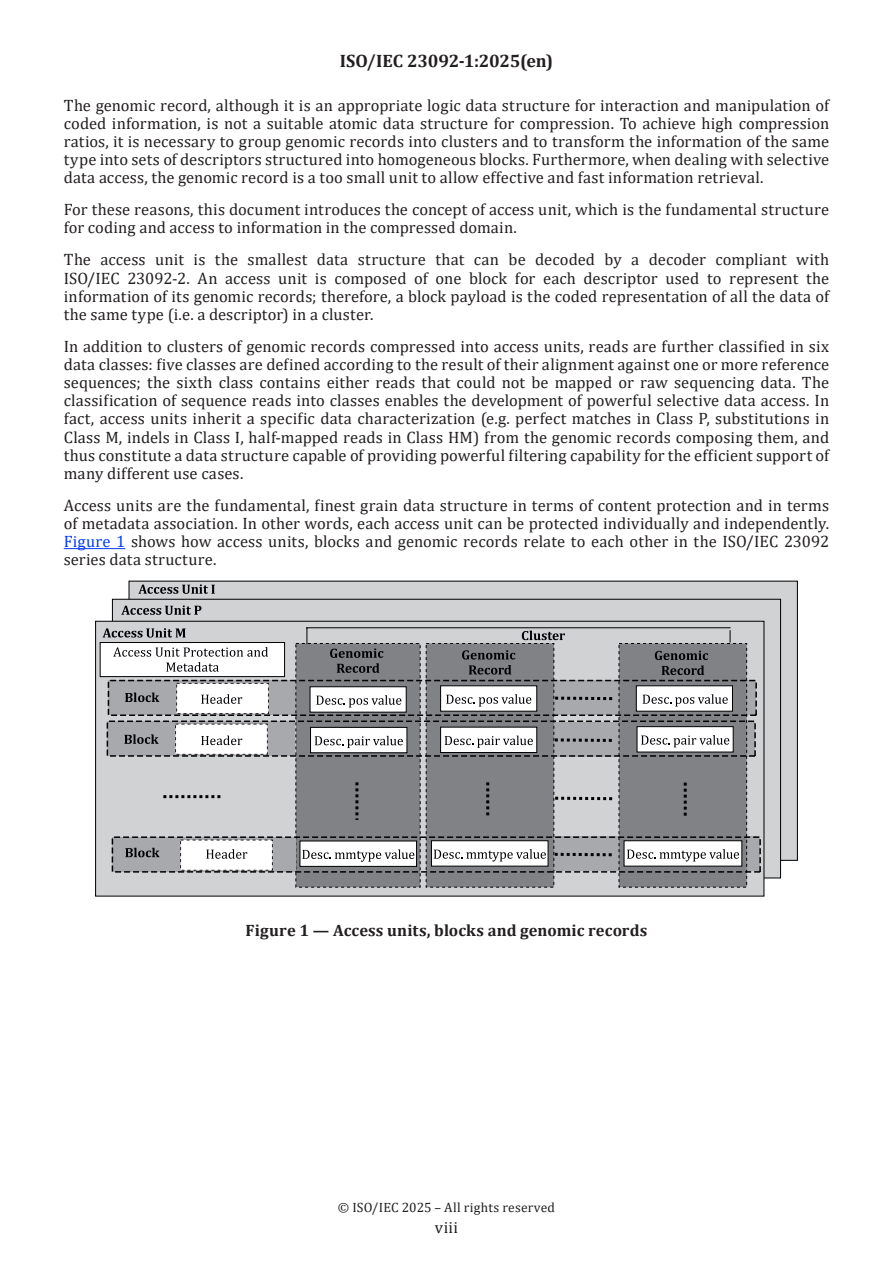
<style>
.page{position:relative;width:893px;height:1263px;background:#fff}
.page>*{position:absolute;margin:0;border:0;box-sizing:border-box;transform-origin:0 0}
.t1{font:700 18px "Cambria";letter-spacing:-.01em;color:#231f20}
.Body_Text{font:16.5px/18.1px "Cambria";letter-spacing:.005em;color:#231f20;text-align:justify}
.Figure_title{font:700 16.5px "Cambria";letter-spacing:.01em;color:#231f20}
.t2{font:13.5px "Cambria";letter-spacing:.015em;color:#231f20}
.s1{color:#053cf5}
</style>
<div class="page">
<hr style="left:64px;top:548px;width:61px;height:1px;background:#053cf5">
<div style="left:129px;top:581px;width:668px;height:279px;background:#d1d2d4"></div>
<div style="left:112px;top:599px;width:669px;height:279px;background:#d1d2d4;border:1px solid #000001"></div>
<div style="left:96px;top:621px;width:668px;height:275px;background:#d1d2d4"></div>
<div style="left:95px;top:621px;width:669px;height:275px;border:1px solid #000001"></div>
<div style="left:108px;top:680px;width:188px;height:35px;background:#a8a9ad"></div>
<div style="left:554px;top:680px;width:202px;height:35px;background:#a8a9ad"></div>
<div style="left:554px;top:836px;width:206px;height:35px;background:#a8a9ad"></div>
<div style="left:552px;top:722px;width:202px;height:34px;background:#a8a9ad"></div>
<div style="left:100px;top:642px;width:185px;height:35px;background:#fff;border:1px solid #000001"></div>
<div style="left:295px;top:643px;width:126px;height:244px;background:#808285"></div>
<div style="left:426px;top:643px;width:128px;height:244px;background:#808285;border:1px dashed #000001"></div>
<div style="left:619px;top:643px;width:128px;height:244px;background:#808285;border:1px dashed #000001"></div>
<div style="left:176px;top:683px;width:93px;height:31px;background:#fff;border:1px dashed #231f20"></div>
<div style="left:310px;top:686px;width:97px;height:26px;background:#fff;border:1px solid #000001"></div>
<div style="left:440px;top:685px;width:97px;height:26px;background:#fff;border:1px solid #000001"></div>
<div style="left:636px;top:685px;width:97px;height:26px;background:#fff;border:1px solid #000001"></div>
<div style="left:637px;top:726px;width:97px;height:26px;background:#fff;border:1px solid #000001"></div>
<div style="left:300px;top:841px;width:117px;height:26px;background:#fff;border:1px solid #000001"></div>
<div style="left:624px;top:840px;width:118px;height:26px;background:#fff"></div>
<hr style="left:306px;top:627px;width:424px;height:1px;background:#000001">
<svg style="left:306px;top:628px;width:1px;height:16px"></svg>
<svg style="left:730px;top:630px;width:1px;height:12px"></svg>
<div style="left:431px;top:840px;width:117px;height:26px;background:#fff"></div>
<div style="left:108px;top:680px;width:649px;height:36px;border:2px dashed #000001"></div>
<div style="left:112px;top:837px;width:184px;height:35px;background:#a8a9ad"></div>
<div style="left:180px;top:840px;width:93px;height:31px;background:#fff"></div>
<div style="left:112px;top:836px;width:649px;height:37px;border:2px dashed #000001"></div>
<div style="left:107px;top:721px;width:188px;height:35px;background:#a8a9ad"></div>
<div style="left:107px;top:720px;width:649px;height:37px;border:2px dashed #000001"></div>
<svg style="left:160px;top:695px;width:528px;height:163px"></svg>
<svg style="left:103px;top:628px;width:83px;height:9px"></svg>
<svg style="left:113px;top:647px;width:155px;height:25px"></svg>
<svg style="left:330px;top:649px;width:53px;height:24px"></svg>
<svg style="left:201px;top:694px;width:41px;height:10px"></svg>
<svg style="left:316px;top:695px;width:85px;height:12px"></svg>
<svg style="left:125px;top:692px;width:34px;height:10px"></svg>
<svg style="left:124px;top:734px;width:35px;height:10px"></svg>
<svg style="left:201px;top:735px;width:41px;height:10px"></svg>
<svg style="left:315px;top:736px;width:88px;height:12px"></svg>
<svg style="left:462px;top:650px;width:53px;height:9px"></svg>
<svg style="left:469px;top:665px;width:42px;height:9px"></svg>
<svg style="left:446px;top:694px;width:85px;height:12px"></svg>
<svg style="left:655px;top:651px;width:53px;height:24px"></svg>
<svg style="left:643px;top:694px;width:85px;height:12px"></svg>
<svg style="left:641px;top:735px;width:88px;height:12px"></svg>
<svg style="left:138px;top:584px;width:77px;height:10px"></svg>
<svg style="left:206px;top:849px;width:41px;height:10px"></svg>
<svg style="left:302px;top:849px;width:112px;height:13px"></svg>
<svg style="left:125px;top:848px;width:35px;height:9px"></svg>
<svg style="left:627px;top:849px;width:112px;height:12px"></svg>
<svg style="left:121px;top:605px;width:80px;height:10px"></svg>
<svg style="left:522px;top:631px;width:43px;height:9px"></svg>
<svg style="left:445px;top:735px;width:88px;height:13px"></svg>
<svg style="left:434px;top:849px;width:112px;height:12px"></svg>
<p class="t1" style="left:340px;top:48px;width:215px">ISO/IEC 23092-1:2025(en)</p>
<p class="Body_Text" style="left:64px;top:96px;width:767px">The genomic record, although it is an appropriate logic data structure for interaction and manipulation of coded information, is not a suitable atomic data structure for compression. To achieve high compression ratios, it is necessary to group genomic records into clusters and to transform the information of the same type into sets of descriptors structured into homogeneous blocks. Furthermore, when dealing with selective data access, the genomic record is a too small unit to allow effective and fast information retrieval.</p>
<p class="Body_Text" style="left:64px;top:200px;width:767px">For these reasons, this document introduces the concept of access unit, which is the fundamental structure for coding and access to information in the compressed domain.</p>
<p class="Body_Text" style="left:64px;top:251px;width:767px">The access unit is the smallest data structure that can be decoded by a decoder compliant with ISO/IEC 23092-2. An access unit is composed of one block for each descriptor used to represent the information of its genomic records; therefore, a block payload is the coded representation of all the data of the same type (i.e. a descriptor) in a cluster.</p>
<p class="Body_Text" style="left:64px;top:337px;width:767px">In addition to clusters of genomic records compressed into access units, reads are further classified in six data classes: five classes are defined according to the result of their alignment against one or more reference sequences; the sixth class contains either reads that could not be mapped or raw sequencing data. The classification of sequence reads into classes enables the development of powerful selective data access. In fact, access units inherit a specific data characterization (e.g. perfect matches in Class P, substitutions in Class M, indels in Class I, half-mapped reads in Class HM) from the genomic records composing them, and thus constitute a data structure capable of providing powerful filtering capability for the efficient support of many different use cases.</p>
<p class="Body_Text" style="left:64px;top:496px;width:767px">Access units are the fundamental, finest grain data structure in terms of content protection and in terms of metadata association. In other words, each access unit can be protected individually and independently.<br><span class="s1">Figure 1</span> shows how access units, blocks and genomic records relate to each other in the ISO/IEC 23092 series data structure.</p>
<p class="Figure_title" style="left:246px;top:919px;width:403px">Figure 1 — Access units, blocks and genomic records</p>
<p class="t2" style="left:338px;top:1199px;width:219px">© ISO/IEC 2025 – All rights reserved</p>
<p class="Body_Text" style="left:435px;top:1219px;width:25px">viii</p>
</div>
